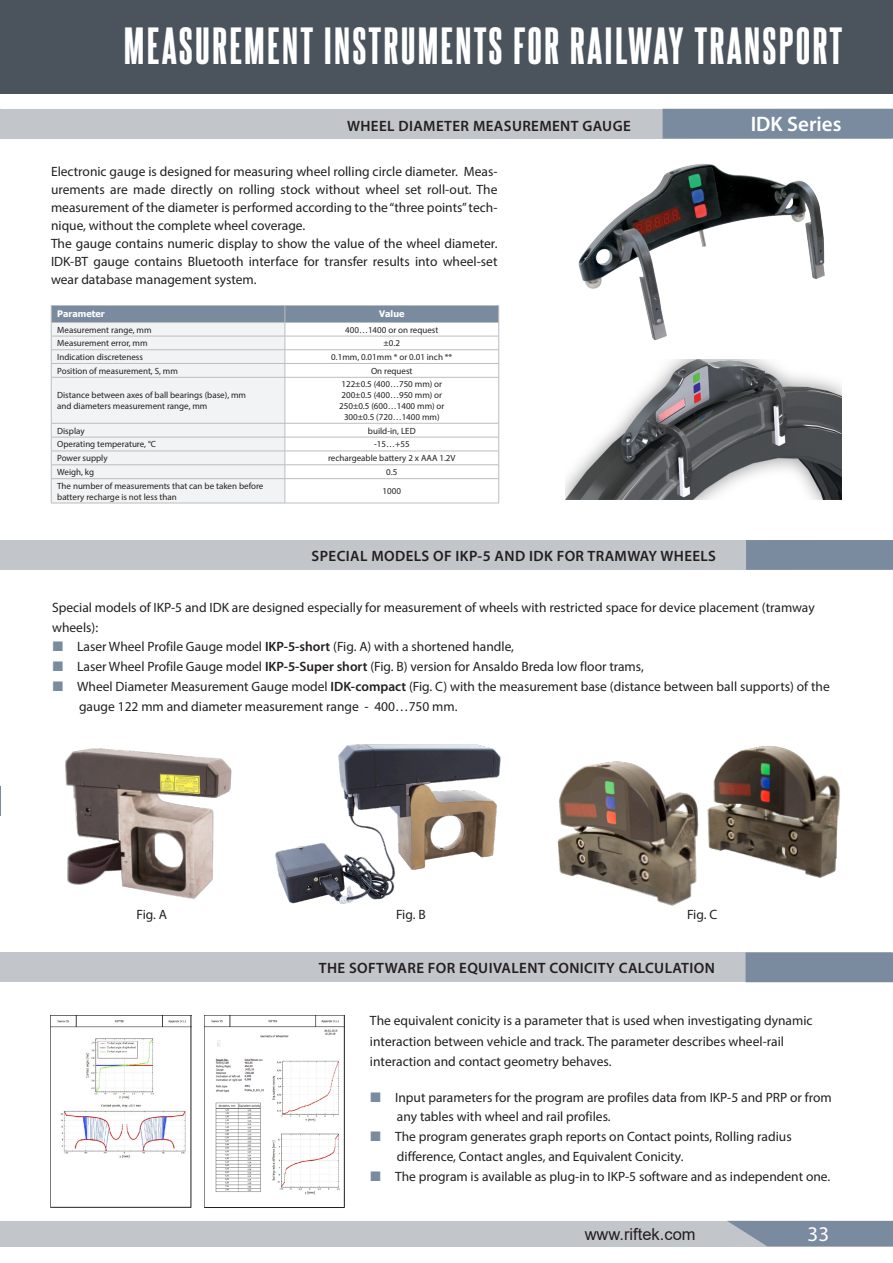
<style>
.page{position:relative;width:893px;height:1263px;background:#fff}
.page>*{position:absolute;margin:0;border:0;box-sizing:border-box;transform-origin:0 0}
.HEADERS{font:45px "Steelfish Eb";letter-spacing:.05em;color:#fff}
.t1{font:600 21px "Myriad Pro";color:#fff}
.t2{font:21px "Myriad Pro";color:#fff}
.t3{font:16.5px "Arial";color:#231f20}
.t4{font:600 15px "Myriad Pro";letter-spacing:.025em;color:#231f20}
.t5{font:13.5px/18px "Myriad Pro";color:#231f20}
.Table_Tahoma_Regular{font:9px "Myriad Pro";color:#231f20}
.Table_Tahoma_Bold_6{font:700 9px "Tahoma";color:#fff}
.s1{font-family:"Segoe UI";color:#7a8b9f}
.s2{font-weight:600}
</style>
<div class="page">
<div style="left:0;top:1221px;width:893px;height:25px;background:#c2c5ca"></div>
<svg style="left:727px;top:1221px;width:166px;height:25px;background:#8291a4"></svg>
<div style="left:0;top:0;width:893px;height:94px;background:#4b545c"></div>
<img style="left:578px;top:163px;width:247px;height:177px">
<img style="left:566px;top:360px;width:276px;height:140px">
<svg style="left:51px;top:305px;width:448px;height:198px"></svg>
<hr style="left:51px;top:503px;width:234px;height:1px;background:#bcbdc0">
<hr style="left:285px;top:503px;width:214px;height:1px;background:#bcbdc0">
<img style="left:65px;top:748px;width:167px;height:151px">
<img style="left:275px;top:744px;width:226px;height:160px">
<img style="left:557px;top:746px;width:283px;height:160px">
<div style="left:0;top:109px;width:892px;height:30px;background:#c2c5ca"></div>
<div style="left:663px;top:109px;width:230px;height:30px;background:#7a8b9f"></div>
<div style="left:0;top:540px;width:892px;height:30px;background:#c2c5ca"></div>
<div style="left:746px;top:540px;width:147px;height:30px;background:#7a8b9f"></div>
<div style="left:0;top:952px;width:892px;height:30px;background:#c2c5ca"></div>
<div style="left:745px;top:952px;width:148px;height:30px;background:#7a8b9f"></div>
<img style="left:51px;top:1015px;width:140px;height:192px">
<img style="left:204px;top:1015px;width:140px;height:192px">
<svg style="left:217px;top:1041px;width:4px;height:5px"></svg>
<hr style="left:51px;top:1207px;width:140px;height:1px;background:#231f20">
<hr style="left:204px;top:1207px;width:140px;height:1px;background:#231f20">
<hr style="left:191px;top:1015px;width:1px;height:192px;background:#231f20">
<hr style="left:344px;top:1015px;width:1px;height:192px;background:#231f20">
<p class="HEADERS" style="left:124px;top:13px;width:720px">MEASUREMENT INSTRUMENTS FOR RAILWAY TRANSPORT</p>
<p class="t4" style="left:347px;top:116px;width:285px">WHEEL DIAMETER MEASUREMENT GAUGE</p>
<p class="t1" style="left:751px;top:111px;width:92px">IDK Series</p>
<p class="t5" style="left:51px;top:162px;width:448px;text-align:justify">Electronic gauge is designed for measuring wheel rolling circle diameter. Meas&shy;urements are made directly on rolling stock without wheel set roll-out. The measurement of the diameter is performed according to the “three points” tech&shy;nique, without the complete wheel coverage.</p>
<p class="t5" style="left:51px;top:234px;width:448px;text-align:justify">The gauge contains numeric display to show the value of the wheel diameter.<br>IDK-BT gauge contains Bluetooth interface for transfer results into wheel-set wear database management system.</p>
<p class="Table_Tahoma_Bold_6" style="left:57px;top:308px;width:49px">Parameter</p>
<p class="Table_Tahoma_Bold_6" style="left:379px;top:308px;width:27px">Value</p>
<p class="Table_Tahoma_Regular" style="left:57px;top:324px;width:96px">Measurement range, mm</p>
<p class="Table_Tahoma_Regular" style="left:345px;top:324px;width:95px">400…1400 or on request</p>
<p class="Table_Tahoma_Regular" style="left:57px;top:338px;width:92px">Measurement error, mm</p>
<p class="Table_Tahoma_Regular" style="left:384px;top:338px;width:18px">±0.2</p>
<p class="Table_Tahoma_Regular" style="left:57px;top:352px;width:87px">Indication discreteness</p>
<p class="Table_Tahoma_Regular" style="left:331px;top:352px;width:123px">0.1mm, 0.01mm * or 0.01 inch **</p>
<p class="Table_Tahoma_Regular" style="left:57px;top:365px;width:122px">Position of measurement, S, mm</p>
<p class="Table_Tahoma_Regular" style="left:371px;top:365px;width:43px">On request</p>
<p class="Table_Tahoma_Regular" style="left:57px;top:390px;width:190px">Distance between axes of ball bearings (base), mm</p>
<p class="Table_Tahoma_Regular" style="left:57px;top:401px;width:152px">and diameters measurement range, mm</p>
<p class="Table_Tahoma_Regular" style="left:341px;top:379px;width:102px">122±0.5 (400…750 mm) or</p>
<p class="Table_Tahoma_Regular" style="left:341px;top:390px;width:102px">200±0.5 (400…950 mm) or</p>
<p class="Table_Tahoma_Regular" style="left:339px;top:401px;width:107px">250±0.5 (600…1400 mm) or</p>
<p class="Table_Tahoma_Regular" style="left:344px;top:411px;width:97px">300±0.5 (720…1400 mm)</p>
<p class="Table_Tahoma_Regular" style="left:57px;top:425px;width:29px">Display</p>
<p class="Table_Tahoma_Regular" style="left:368px;top:425px;width:49px">build-in, LED</p>
<p class="Table_Tahoma_Regular" style="left:57px;top:439px;width:100px">Operating temperature, °С</p>
<p class="Table_Tahoma_Regular" style="left:374px;top:439px;width:37px">-15…+55</p>
<p class="Table_Tahoma_Regular" style="left:57px;top:453px;width:52px">Power supply</p>
<p class="Table_Tahoma_Regular" style="left:328px;top:453px;width:129px">rechargeable battery 2 x AAA 1.2V</p>
<p class="Table_Tahoma_Regular" style="left:57px;top:467px;width:38px">Weigh, kg</p>
<p class="Table_Tahoma_Regular" style="left:386px;top:467px;width:13px">0.5</p>
<p class="Table_Tahoma_Regular" style="left:57px;top:480px;width:208px">The number of measurements that can be taken before</p>
<p class="Table_Tahoma_Regular" style="left:57px;top:491px;width:121px">battery recharge is not less than</p>
<p class="Table_Tahoma_Regular" style="left:383px;top:486px;width:20px">1000</p>
<p class="t4" style="left:312px;top:546px;width:406px">SPECIAL MODELS OF IKP-5 AND IDK FOR TRAMWAY WHEELS</p>
<p class="t5" style="left:52px;top:597px;width:764px;line-height:19.8px">Special models of IKP-5 and IDK are designed especially for measurement of wheels with restricted space for device placement (tramway wheels):</p>
<p class="t5" style="left:52px;top:638px;width:463px"><span class="s1">■</span> Laser Wheel Profile Gauge model <span class="s2">IKP-5-short</span> (Fig. A) with a shortened handle,</p>
<p class="t5" style="left:52px;top:658px;width:593px"><span class="s1">■</span> Laser Wheel Profile Gauge model <span class="s2">IKP-5-Super short</span> (Fig. B) version for Ansaldo Breda low floor trams,</p>
<p class="t5" style="left:79px;top:676px;width:752px;line-height:19.8px;text-indent:-27px"><span class="s1">■</span> Wheel Diameter Measurement Gauge model <span class="s2">IDK-compact</span> (Fig. C) with the measurement base (distance between ball supports) of the gauge 122 mm and diameter measurement range - 400…750 mm.</p>
<p class="t5" style="left:136px;top:905px;width:32px">Fig. A</p>
<p class="t5" style="left:396px;top:905px;width:31px">Fig. B</p>
<p class="t5" style="left:687px;top:905px;width:32px">Fig. C</p>
<p class="t4" style="left:319px;top:959px;width:398px">THE SOFTWARE FOR EQUIVALENT CONICITY CALCULATION</p>
<p class="t5" style="left:370px;top:1011px;width:444px;line-height:20.1px">The equivalent conicity is a parameter that is used when investigating dynamic interaction between vehicle and track. The parameter describes wheel-rail interaction and contact geometry behaves.</p>
<p class="t5" style="left:397px;top:1087px;width:436px;line-height:19.8px;text-indent:-27px"><span class="s1">■</span> Input parameters for the program are profiles data from IKP-5 and PRP or from any tables with wheel and rail profiles.</p>
<p class="t5" style="left:397px;top:1126px;width:396px;line-height:19.8px;text-indent:-27px"><span class="s1">■</span> The program generates graph reports on Contact points, Rolling radius difference, Contact angles, and Equivalent Conicity.</p>
<p class="t5" style="left:370px;top:1167px;width:462px"><span class="s1">■</span> The program is available as plug-in to IKP-5 software and as independent one.</p>
<p class="t3" style="left:585px;top:1222px;width:112px">www.riftek.com</p>
<h2 class="t2" style="left:808px;top:1222px;width:23px">33</h2>
</div>
